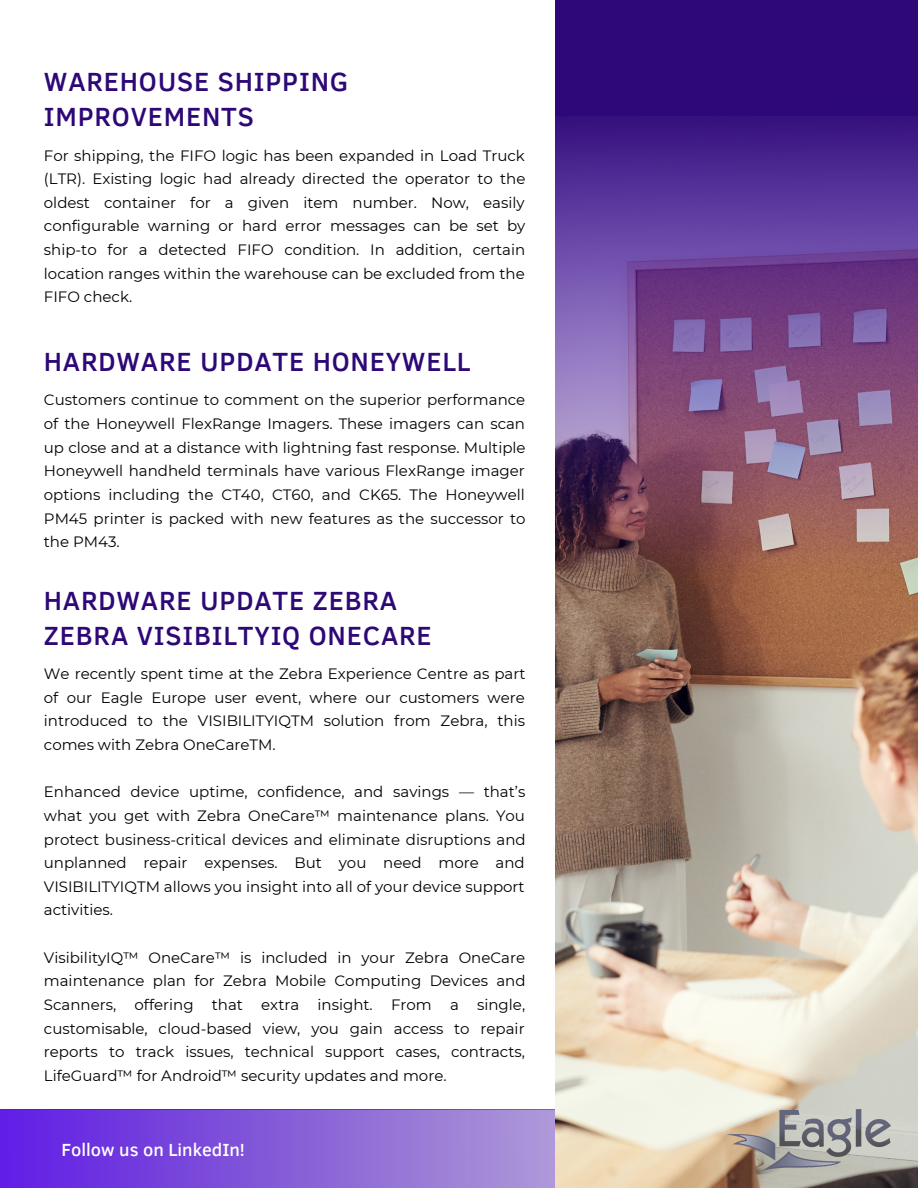
<style>
.page{position:relative;width:918px;height:1188px;background:#fff}
.page>*{position:absolute;margin:0;border:0;box-sizing:border-box;transform-origin:0 0}
.t1{font:500 27px/34.8px "Clear Sans";letter-spacing:.03em;color:#2d0876}
.t2{font:500 18px "Clear Sans";color:#fff}
.t3{font:15px/23.7px "Montserrat";color:#000;text-align:justify}
</style>
<div class="page">
<svg style="left:0;top:1110px;width:555px;height:78px;background:#855ada"></svg>
<img style="left:555px;top:116px;width:363px;height:1072px">
<div style="left:555px;top:0;width:363px;height:116px;background:#2d0876"></div>
<svg style="left:556px;top:116px;width:362px;height:457px;background:#734984"></svg>
<img style="left:726px;top:1110px;width:165px;height:62px">
<p class="t1" style="left:44px;top:63px;width:306px">WAREHOUSE SHIPPING<br>IMPROVEMENTS</p>
<p class="t3" style="left:44px;top:143px;width:483px">For shipping, the FIFO logic has been expanded in Load Truck (LTR). Existing logic had already directed the operator to the oldest container for a given item number. Now, easily configurable warning or hard error messages can be set by ship-to for a detected FIFO condition. In addition, certain location ranges within the warehouse can be excluded from the FIFO check.</p>
<p class="t1" style="left:44px;top:343px;width:428px">HARDWARE UPDATE HONEYWELL</p>
<p class="t3" style="left:44px;top:388px;width:483px">Customers continue to comment on the superior performance of the Honeywell FlexRange Imagers. These imagers can scan up close and at a distance with lightning fast response. Multiple Honeywell handheld terminals have various FlexRange imager options including the CT40, CT60, and CK65. The Honeywell PM45 printer is packed with new features as the successor to the PM43.</p>
<p class="t1" style="left:44px;top:582px;width:355px">HARDWARE UPDATE ZEBRA</p>
<p class="t1" style="left:44px;top:616px;width:389px">ZEBRA VISIBILTYIQ ONECARE</p>
<p class="t3" style="left:44px;top:662px;width:483px">We recently spent time at the Zebra Experience Centre as part of our Eagle Europe user event, where our customers were introduced to the VISIBILITYIQTM solution from Zebra, this comes with Zebra OneCareTM.</p>
<p class="t3" style="left:44px;top:780px;width:483px">Enhanced device uptime, confidence, and savings — that’s what you get with Zebra OneCare™ maintenance plans. You protect business-critical devices and eliminate disruptions and unplanned repair expenses. But you need more and VISIBILITYIQTM allows you insight into all of your device support activities.</p>
<p class="t3" style="left:44px;top:946px;width:483px">VisibilityIQ™ OneCare™ is included in your Zebra OneCare maintenance plan for Zebra Mobile Computing Devices and Scanners, offering that extra insight. From a single, customisable, cloud-based view, you gain access to repair reports to track issues, technical support cases, contracts, LifeGuard™ for Android™ security updates and more.</p>
<p class="t2" style="left:61px;top:1137px;width:185px">Follow us on LinkedIn!</p>
</div>
